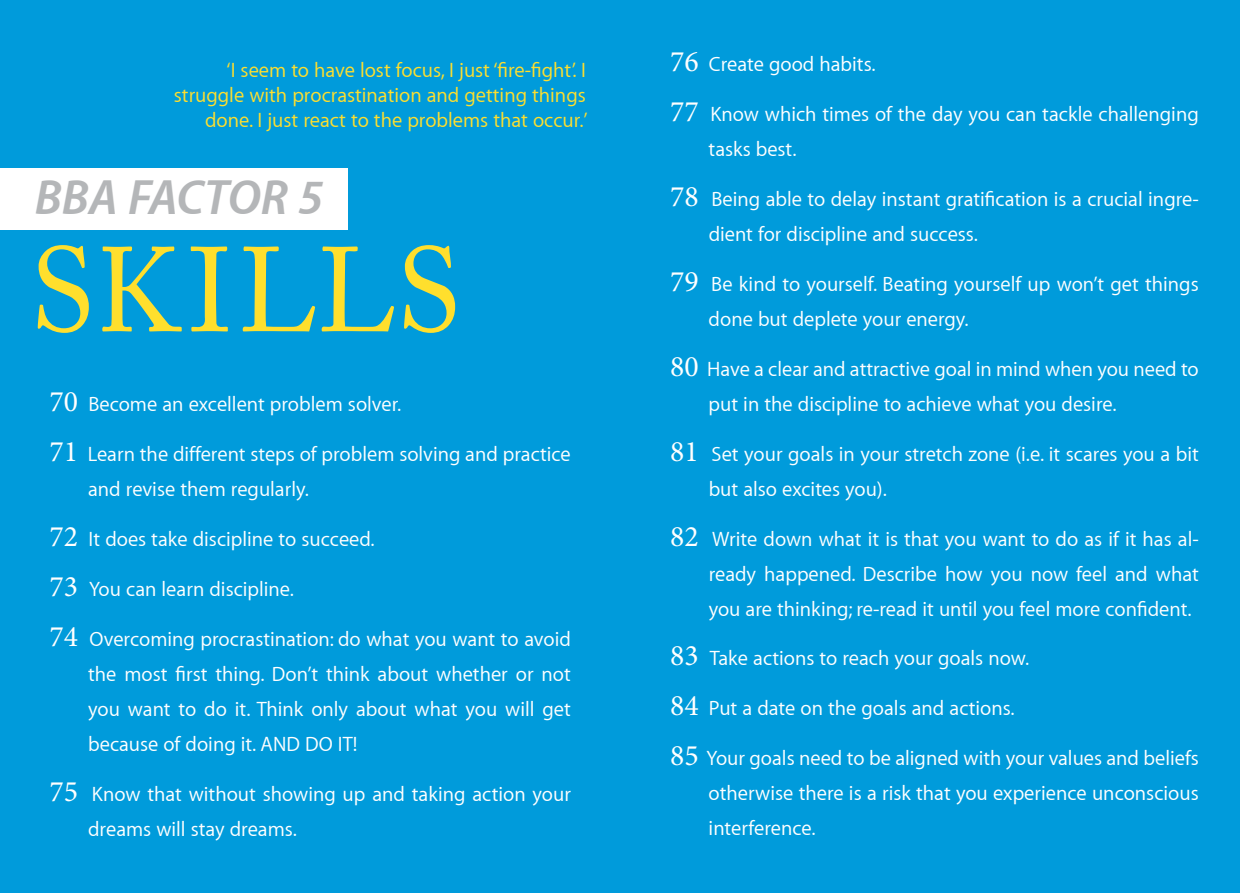
<style>
.page{position:relative;width:1241px;height:893px;background:#fff}
.page>*{position:absolute;margin:0;border:0;box-sizing:border-box;transform-origin:0 0}
.t1{font:119px "Adobe Caslon SCPFL";letter-spacing:.06em;color:#ffdf2d}
.t2{font:italic 700 49px "Myriad Apple";color:#b4b6b8}
.t3{font:21px/35px "Myriad Apple Text";color:#fff}
.t4{font:21px/25.2px "Myriad Apple Text";color:#ffdf2d;text-align:right}
.s1{font-family:"Minion Pro";font-size:29.75px}
</style>
<div class="page">
<div style="left:0;top:0;width:1239px;height:893px;background:#009bdb"></div>
<div style="left:0;top:169px;width:347px;height:61px;background:#fff"></div>
<p class="t4" style="left:174px;top:58px;width:415px">‘I seem to have lost focus, I just ‘fire-fight’. I struggle with procrastination and getting things done. I just react to the problems that occur.’</p>
<h2 class="t2" style="left:35px;top:172px;width:290px">BBA FACTOR 5</h2>
<h1 class="t1" style="left:30px;top:221px;width:426px">SKILLS</h1>
<p class="t3" style="left:50px;top:387px;width:353px"><span class="s1">70</span> Become an excellent problem solver.</p>
<p class="t3" style="left:88px;top:437px;width:484px;text-indent:-38px"><span class="s1">71</span> Learn the different steps of problem solving and practice and revise them regularly.</p>
<p class="t3" style="left:50px;top:522px;width:326px"><span class="s1">72</span> It does take discipline to succeed.</p>
<p class="t3" style="left:50px;top:572px;width:246px"><span class="s1">73</span> You can learn discipline.</p>
<p class="t3" style="left:88px;top:622px;width:484px;text-align:justify;text-indent:-38px"><span class="s1">74</span> Overcoming procrastination: do what you want to avoid the most first thing. Don’t think about whether or not you want to do it. Think only about what you will get because of doing it. AND DO IT!</p>
<p class="t3" style="left:88px;top:777px;width:484px;text-indent:-38px"><span class="s1">75</span> Know that without showing up and taking action your dreams will stay dreams.</p>
<p class="t3" style="left:670px;top:48px;width:207px"><span class="s1">76</span> Create good habits.</p>
<p class="t3" style="left:708px;top:98px;width:491px;text-indent:-38px"><span class="s1">77</span> Know which times of the day you can tackle challenging tasks best.</p>
<p class="t3" style="left:708px;top:182px;width:491px;text-indent:-39px"><span class="s1">78</span> Being able to delay instant gratification is a crucial ingre&shy;dient for discipline and success.</p>
<p class="t3" style="left:708px;top:267px;width:491px;text-indent:-38px"><span class="s1">79</span> Be kind to yourself. Beating yourself up won’t get things done but deplete your energy.</p>
<p class="t3" style="left:708px;top:352px;width:491px;text-indent:-38px"><span class="s1">80</span> Have a clear and attractive goal in mind when you need to put in the discipline to achieve what you desire.</p>
<p class="t3" style="left:708px;top:437px;width:491px;text-indent:-39px"><span class="s1">81</span> Set your goals in your stretch zone (i.e. it scares you a bit but also excites you).</p>
<p class="t3" style="left:708px;top:522px;width:491px;text-align:justify;text-indent:-39px"><span class="s1">82</span> Write down what it is that you want to do as if it has al&shy;ready happened. Describe how you now feel and what you are thinking; re-read it until you feel more confident.</p>
<p class="t3" style="left:670px;top:642px;width:360px"><span class="s1">83</span> Take actions to reach your goals now.</p>
<p class="t3" style="left:670px;top:692px;width:346px"><span class="s1">84</span> Put a date on the goals and actions.</p>
<p class="t3" style="left:708px;top:742px;width:491px;text-align:justify;text-indent:-38px"><span class="s1">85</span> Your goals need to be aligned with your values and beliefs otherwise there is a risk that you experience unconscious interference.</p>
</div>
